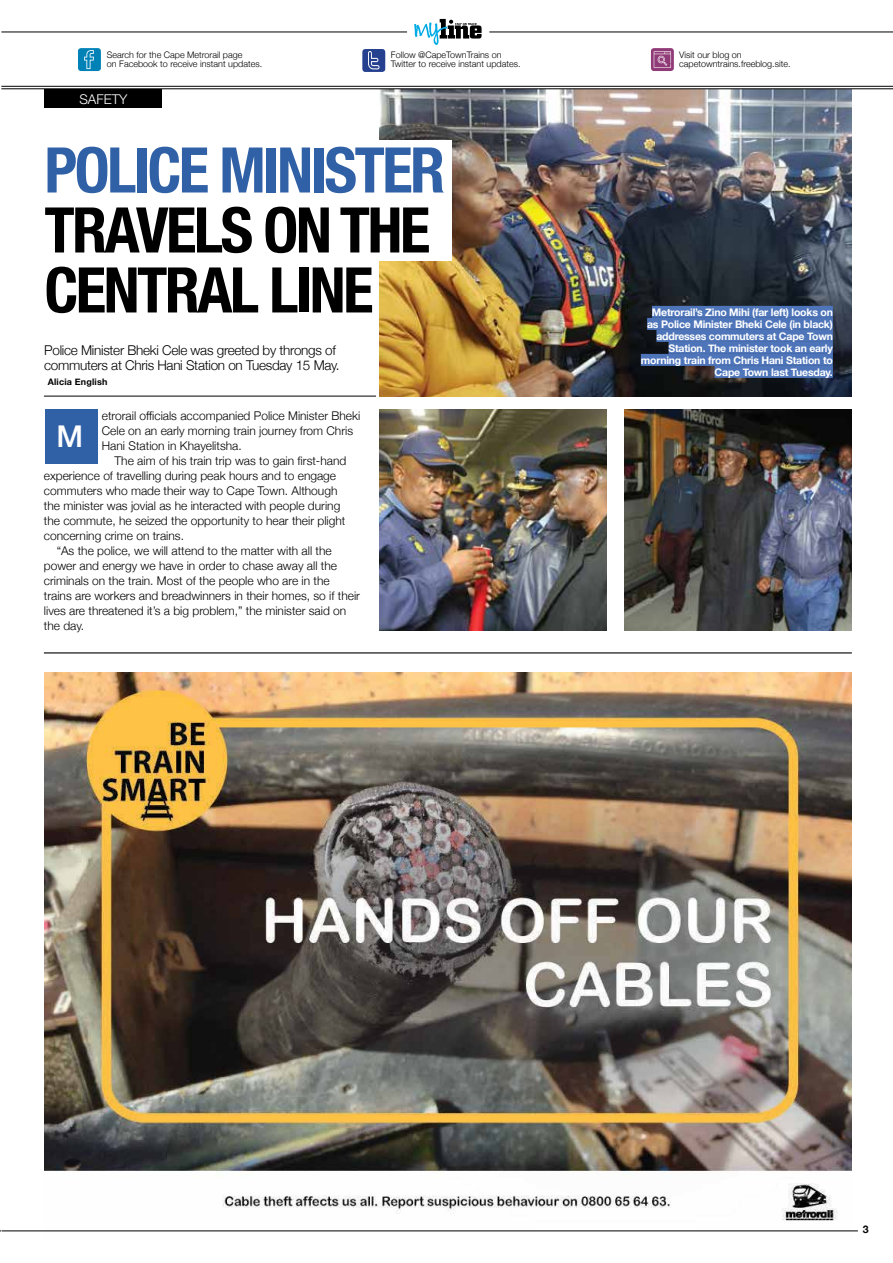
<style>
.page{position:relative;width:893px;height:1263px;background:#fff}
.page>*{position:absolute;margin:0;border:0;box-sizing:border-box;transform-origin:0 0}
.t1{font:700 condensed 63px/60px "Helvetica Neue";letter-spacing:-.04em;color:#000}
.t2{font:700 condensed 63px "Helvetica Neue";letter-spacing:-.04em;color:#3061a6}
.t3{font:500 30px "Helvetica Neue";color:#fff}
.t4{font:300 13.5px/15px "Helvetica Neue";letter-spacing:-.02em;color:#000}
.t5{font:300 13.5px "Helvetica Neue LT Std";color:#fff}
.t6{font:300 12px/15px "Helvetica Neue";color:#000}
.t7{font:700 10.5px/12px "Helvetica Neue";letter-spacing:-.02em;color:#fff;text-align:right}
.t8{font:700 10.5px "Helvetica Neue";color:#000}
.t9{font:300 9px/9px "Helvetica Neue";color:#000}
.t10{font:700 9px "Helvetica Neue";letter-spacing:.02em;color:#000}
</style>
<div class="page">
<img style="left:379px;top:90px;width:473px;height:306px">
<img style="left:379px;top:410px;width:228px;height:220px">
<img style="left:624px;top:410px;width:228px;height:220px">
<div style="left:45px;top:410px;width:53px;height:54px;background:#3061a6"></div>
<img style="left:44px;top:672px;width:808px;height:560px">
<div style="left:269px;top:140px;width:183px;height:120px;background:#fff"></div>
<hr style="left:44px;top:396px;width:332px;height:1px;background:#000">
<div style="left:652px;top:306px;width:181px;height:12px;background:#4e75ba"></div>
<div style="left:647px;top:318px;width:186px;height:12px;background:#4e75ba"></div>
<div style="left:656px;top:330px;width:177px;height:12px;background:#4e75ba"></div>
<div style="left:668px;top:342px;width:165px;height:12px;background:#4e75ba"></div>
<div style="left:641px;top:354px;width:192px;height:12px;background:#4e75ba"></div>
<div style="left:715px;top:366px;width:118px;height:12px;background:#4e75ba"></div>
<hr style="left:1px;top:32px;width:406px;height:1px;background:#000">
<hr style="left:489px;top:32px;width:404px;height:1px;background:#000">
<hr style="left:1px;top:86px;width:892px;height:1px;background:#000">
<hr style="left:1px;top:89px;width:892px;height:1px;background:#000">
<div style="left:362px;top:49px;width:23px;height:23px;background:#25408f;border-radius:3px"></div>
<svg style="left:368px;top:51px;width:12px;height:18px"></svg>
<div style="left:78px;top:48px;width:23px;height:23px;background:#0082b7;border-radius:3px"></div>
<svg style="left:84px;top:50px;width:10px;height:19px"></svg>
<svg style="left:651px;top:48px;width:23px;height:23px"></svg>
<svg style="left:654px;top:51px;width:17px;height:17px"></svg>
<hr style="left:2px;top:1230px;width:856px;height:1px;background:#000">
<svg style="left:414px;top:19px;width:68px;height:26px"></svg>
<hr style="left:44px;top:652px;width:808px;height:1px;background:#000">
<div style="left:45px;top:90px;width:117px;height:18px;background:#000"></div>
<p class="t9" style="left:107px;top:50px;width:157px">Search for the Cape Metrorail page<br>on Facebook to receive instant updates.</p>
<p class="t5" style="left:79px;top:91px;width:50px">SAFETY</p>
<p class="t9" style="left:391px;top:50px;width:131px">Follow @CapeTownTrains on<br>Twitter to receive instant updates.</p>
<p class="t9" style="left:679px;top:50px;width:113px">Visit our blog on capetowntrains.freeblog.site.</p>
<h1 class="t2" style="left:44px;top:118px;width:402px">POLICE MINISTER</h1>
<h1 class="t1" style="left:44px;top:196px;width:387px">TRAVELS ON THE<br>CENTRAL LINE</h1>
<p class="t4" style="left:44px;top:341px;width:297px">Police Minister Bheki Cele was greeted by throngs of commuters at Chris Hani Station on Tuesday 15 May.</p>
<p class="t10" style="left:48px;top:374px;width:61px">Alicia English</p>
<p class="t6" style="left:102px;top:408px;width:260px">etrorail officials accompanied Police Minister Bheki<br>Cele on an early morning train journey from Chris<br>Hani Station in Khayelitsha.</p>
<p class="t6" style="left:44px;top:453px;width:304px;text-indent:71px">The aim of his train trip was to gain first-hand experience of travelling during peak hours and to engage commuters who made their way to Cape Town. Although the minister was jovial as he interacted with people during the commute, he seized the opportunity to hear their plight concerning crime on trains.</p>
<p class="t6" style="left:44px;top:543px;width:318px;text-indent:13px">“As the police, we will attend to the matter with all the power and energy we have in order to chase away all the criminals on the train. Most of the people who are in the trains are workers and breadwinners in their homes, so if their lives are threatened it’s a big problem,” the minister said on the day.</p>
<h2 class="t3" style="left:56px;top:412px;width:28px">M</h2>
<p class="t7" style="left:641px;top:307px;width:194px">Metrorail’s Zino Mihi (far left) looks on as Police Minister Bheki Cele (in black) addresses commuters at Cape Town Station. The minister took an early morning train from Chris Hani Station to Cape Town last Tuesday.</p>
<p class="t8" style="left:863px;top:1221px;width:7px">3</p>
</div>
